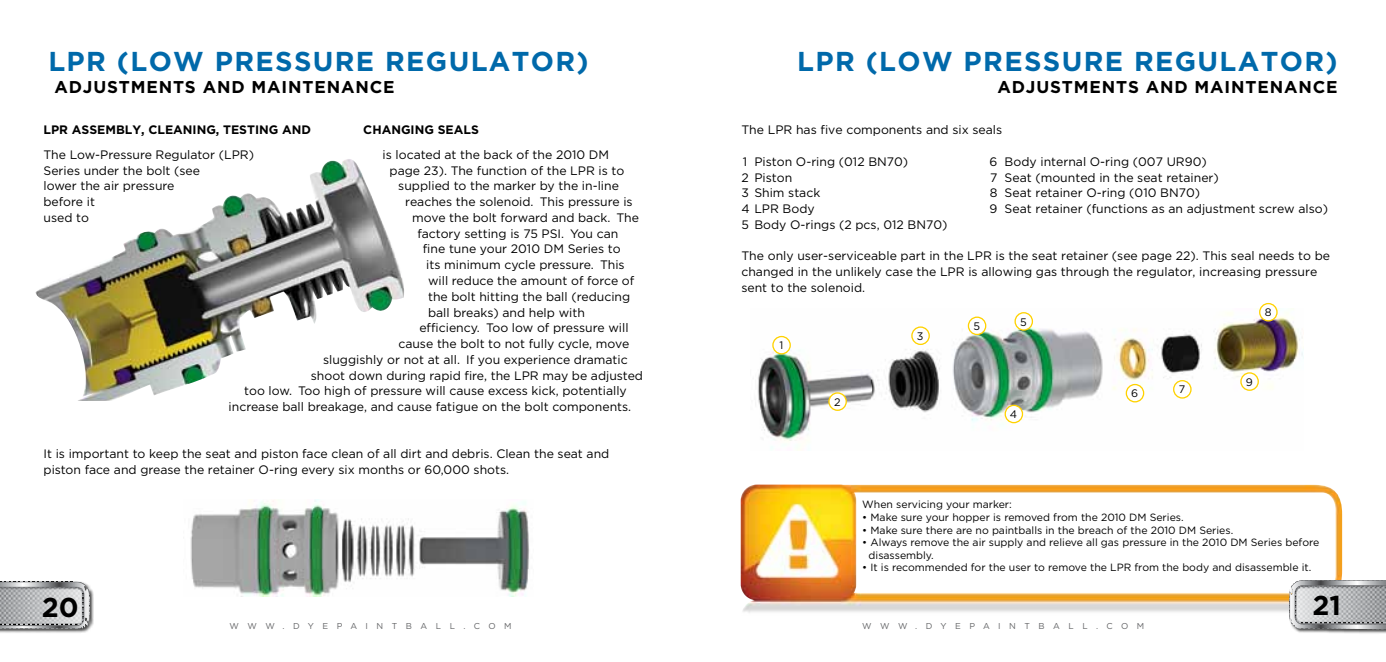
<style>
.page{position:relative;width:1386px;height:662px;background:#fff}
.page>*{position:absolute;margin:0;border:0;box-sizing:border-box;transform-origin:0 0}
.t1{font:700 27.3px "Gotham";letter-spacing:.05em;color:#0069aa}
.t2{font:700 27.3px "Gotham";color:#000}
.t3{font:700 17.15px "Gotham";letter-spacing:.05em;color:#000}
.t4{font:12.25px/15.8px "Gotham";color:#000}
.t5{font:700 12.25px "Gotham";color:#000}
.t6{font:10.85px "Gotham";color:#000}
.t7{font:10.5px/12.6px "Gotham";color:#000}
.t8{font:8.58px "Gotham";letter-spacing:.99em;color:#636466}
</style>
<div class="page">
<img style="left:741px;top:484px;width:601px;height:129px">
<img style="left:35px;top:159px;width:369px;height:242px">
<img style="left:758px;top:312px;width:546px;height:137px">
<div style="left:773px;top:336px;width:17px;height:18px;background:#fff;border-radius:50%"></div>
<div style="left:772px;top:336px;width:19px;height:18px;border:1px solid #ffd200;border-radius:50%"></div>
<div style="left:829px;top:393px;width:17px;height:17px;background:#fff;border-radius:50%"></div>
<div style="left:828px;top:392px;width:19px;height:19px;border:1px solid #ffd200;border-radius:50%"></div>
<div style="left:912px;top:327px;width:17px;height:17px;background:#fff;border-radius:50%"></div>
<div style="left:911px;top:326px;width:19px;height:19px;border:1px solid #ffd200;border-radius:50%"></div>
<div style="left:1241px;top:373px;width:17px;height:17px;background:#fff;border-radius:50%"></div>
<div style="left:1240px;top:372px;width:19px;height:19px;border:1px solid #ffd200;border-radius:50%"></div>
<div style="left:1260px;top:303px;width:17px;height:18px;background:#fff;border-radius:50%"></div>
<div style="left:1259px;top:303px;width:19px;height:18px;border:1px solid #ffd200;border-radius:50%"></div>
<div style="left:968px;top:317px;width:18px;height:17px;background:#fff;border-radius:50%"></div>
<div style="left:968px;top:316px;width:18px;height:19px;border:1px solid #ffd200;border-radius:50%"></div>
<div style="left:1015px;top:313px;width:17px;height:17px;background:#fff;border-radius:50%"></div>
<div style="left:1014px;top:312px;width:19px;height:18px;border:1px solid #ffd200;border-radius:50%"></div>
<div style="left:1126px;top:384px;width:18px;height:18px;background:#fff;border-radius:50%"></div>
<div style="left:1126px;top:384px;width:18px;height:18px;border:1px solid #ffd200;border-radius:50%"></div>
<div style="left:1174px;top:380px;width:17px;height:18px;background:#fff;border-radius:50%"></div>
<div style="left:1173px;top:380px;width:19px;height:18px;border:1px solid #ffd200;border-radius:50%"></div>
<div style="left:1005px;top:405px;width:18px;height:17px;background:#fff;border-radius:50%"></div>
<div style="left:1005px;top:404px;width:18px;height:19px;border:1px solid #ffd200;border-radius:50%"></div>
<img style="left:190px;top:499px;width:340px;height:97px">
<div style="left:0;top:580px;width:94px;height:53px;background:#000;opacity:.75"></div>
<svg style="left:0;top:581px;width:89px;height:47px"></svg>
<img style="left:0;top:588px;width:82px;height:35px">
<div style="left:1288px;top:579px;width:98px;height:55px;background:#000;opacity:.75"></div>
<svg style="left:1289px;top:580px;width:97px;height:49px;background:#a5a6a7"></svg>
<img style="left:1296px;top:586px;width:90px;height:36px">
<h1 class="t1" style="left:48px;top:46px;width:33px">LPR</h1>
<h1 class="t1" style="left:117px;top:46px;width:158px">(LOW PRESS</h1>
<h1 class="t1" style="left:313px;top:46px;width:61px">URERE</h1>
<h1 class="t1" style="left:426px;top:46px;width:66px">GULATO</h1>
<h1 class="t1" style="left:556px;top:46px;width:35px">R)</h1>
<h2 class="t3" style="left:54px;top:77px;width:105px">ADJUSTMENTSAN</h2>
<h2 class="t3" style="left:231px;top:77px;width:28px">D MAINTENANCE</h2>
<p class="t5" style="left:44px;top:123px;width:33px">LPR ASSE</p>
<p class="t5" style="left:105px;top:123px;width:48px">MBLY, CLEANIN</p>
<p class="t5" style="left:206px;top:123px;width:22px">G, TESTIN</p>
<p class="t5" style="left:269px;top:123px;width:18px">G AN</p>
<p class="t5" style="left:302px;top:123px;width:11px">D</p>
<p class="t5" style="left:363px;top:123px;width:11px">CHAN</p>
<p class="t5" style="left:401px;top:123px;width:42px">GING SEALS</p>
<p class="t4" style="left:44px;top:146px;width:212px">The Low-Pressure Regulator (LPR)</p>
<p class="t4" style="left:383px;top:146px;width:217px">is located at the back of the 2010 DM</p>
<p class="t4" style="left:44px;top:162px;width:158px">Series under the bolt (see</p>
<p class="t4" style="left:390px;top:162px;width:236px">page 23). The function of the LPR is to</p>
<p class="t4" style="left:44px;top:178px;width:132px">lower the air pressure</p>
<p class="t4" style="left:398px;top:178px;width:222px">supplied to the marker by the in-line</p>
<p class="t4" style="left:44px;top:194px;width:53px">before it</p>
<p class="t4" style="left:405px;top:194px;width:229px">reaches the solenoid. This pressure is</p>
<p class="t4" style="left:44px;top:209px;width:47px">used to</p>
<p class="t4" style="left:412px;top:209px;width:228px">move the bolt forward and back. The</p>
<p class="t4" style="left:418px;top:225px;width:202px">factory setting is 75 PSI . You can</p>
<p class="t4" style="left:423px;top:241px;width:199px">fine tune your 2010 DM Series to</p>
<p class="t4" style="left:426px;top:257px;width:200px">its minimum cycle pressure. This</p>
<p class="t4" style="left:428px;top:272px;width:208px">will reduce the amount of force of</p>
<p class="t4" style="left:428px;top:288px;width:204px">the bolt hitting the ball (reducing</p>
<p class="t4" style="left:428px;top:304px;width:158px">ball breaks) and help with</p>
<p class="t4" style="left:419px;top:320px;width:211px">efficiency. Too low of pressure will</p>
<p class="t4" style="left:398px;top:335px;width:232px">cause the bolt to not fully cycle, move</p>
<p class="t4" style="left:323px;top:351px;width:306px">sluggishly or not at all. If you experience dramatic</p>
<p class="t4" style="left:311px;top:367px;width:334px">shoot down during rapid fire, the LPR may be adjusted</p>
<p class="t4" style="left:244px;top:383px;width:384px">too low. Too high of pressure will cause excess kick, potentially</p>
<p class="t4" style="left:229px;top:398px;width:404px">increase ball breakage, and cause fatigue on the bolt components.</p>
<p class="t4" style="left:44px;top:446px;width:567px">It is important to keep the seat and piston face clean of all dirt and debris. Clean the seat and piston face and grease the retainer O-ring every six months or 60,000 shots.</p>
<h1 class="t1" style="left:797px;top:46px;width:33px">LPR</h1>
<h1 class="t1" style="left:866px;top:46px;width:158px">(LOW PRESS</h1>
<h1 class="t1" style="left:1062px;top:46px;width:61px">URERE</h1>
<h1 class="t1" style="left:1175px;top:46px;width:66px">GULATO</h1>
<h1 class="t1" style="left:1304px;top:46px;width:35px">R)</h1>
<h2 class="t3" style="left:997px;top:77px;width:105px">ADJUSTMENTSAN</h2>
<h2 class="t3" style="left:1174px;top:77px;width:28px">D MAINTENANCE</h2>
<p class="t4" style="left:741px;top:122px;width:262px">The LPR has five components and six seals</p>
<p class="t4" style="left:743px;top:153px;width:167px">1 Piston O-ring (012 BN 70)</p>
<p class="t4" style="left:989px;top:153px;width:219px">6 Body internal O-ring (007 UR90)</p>
<p class="t4" style="left:741px;top:169px;width:52px">2 Piston</p>
<p class="t4" style="left:990px;top:169px;width:230px">7 Seat (mounted in the seat retainer)</p>
<p class="t4" style="left:741px;top:185px;width:80px">3 Shim stack</p>
<p class="t4" style="left:990px;top:185px;width:212px">8 Seat retainer O-ring (010 BN 70)</p>
<p class="t4" style="left:741px;top:201px;width:75px">4 LPR Body</p>
<p class="t4" style="left:989px;top:201px;width:340px">9 Seat retainer (functions as an adjustment screw also)</p>
<p class="t4" style="left:741px;top:216px;width:208px">5 Body O-rings (2 pcs, 012 BN 70)</p>
<p class="t4" style="left:741px;top:248px;width:590px">The only user-serviceable part in the LPR is the seat retainer (see page 22). This seal needs to be changed in the unlikely case the LPR is allowing gas through the regulator, increasing pressure sent to the solenoid.</p>
<p class="t6" style="left:779px;top:339px;width:5px">1</p>
<p class="t6" style="left:834px;top:396px;width:8px">2</p>
<p class="t6" style="left:917px;top:330px;width:8px">3</p>
<p class="t6" style="left:974px;top:320px;width:8px">5</p>
<p class="t6" style="left:1020px;top:315px;width:8px">5</p>
<p class="t6" style="left:1010px;top:408px;width:9px">4</p>
<p class="t6" style="left:1131px;top:387px;width:9px">6</p>
<p class="t6" style="left:1179px;top:383px;width:8px">7</p>
<p class="t6" style="left:1265px;top:306px;width:8px">8</p>
<p class="t6" style="left:1246px;top:376px;width:9px">9</p>
<p class="t7" style="left:862px;top:498px;width:151px">When servicing your marker:</p>
<p class="t7" style="left:862px;top:510px;width:323px">• Make sure your hopper is removed from the 2010 DM Series.</p>
<p class="t7" style="left:862px;top:523px;width:373px">• Make sure there are no paintballs in the breach of the 2010 DM Series.</p>
<p class="t7" style="left:869px;top:536px;width:452px;text-indent:-6px">• Always remove the air supply and relieve all gas pressure in the 2010 DM Series before disassembly.</p>
<p class="t7" style="left:862px;top:561px;width:451px">• It is recommended for the user to remove the LPR from the body and disassemble it.</p>
<h1 class="t2" style="left:42px;top:591px;width:38px">20</h1>
<h1 class="t2" style="left:1313px;top:589px;width:30px">21</h1>
<p class="t8" style="left:230px;top:621px;width:284px">www.dyepaintball.com</p>
<p class="t8" style="left:862px;top:621px;width:284px">www.dyepaintball.com</p>
</div>
